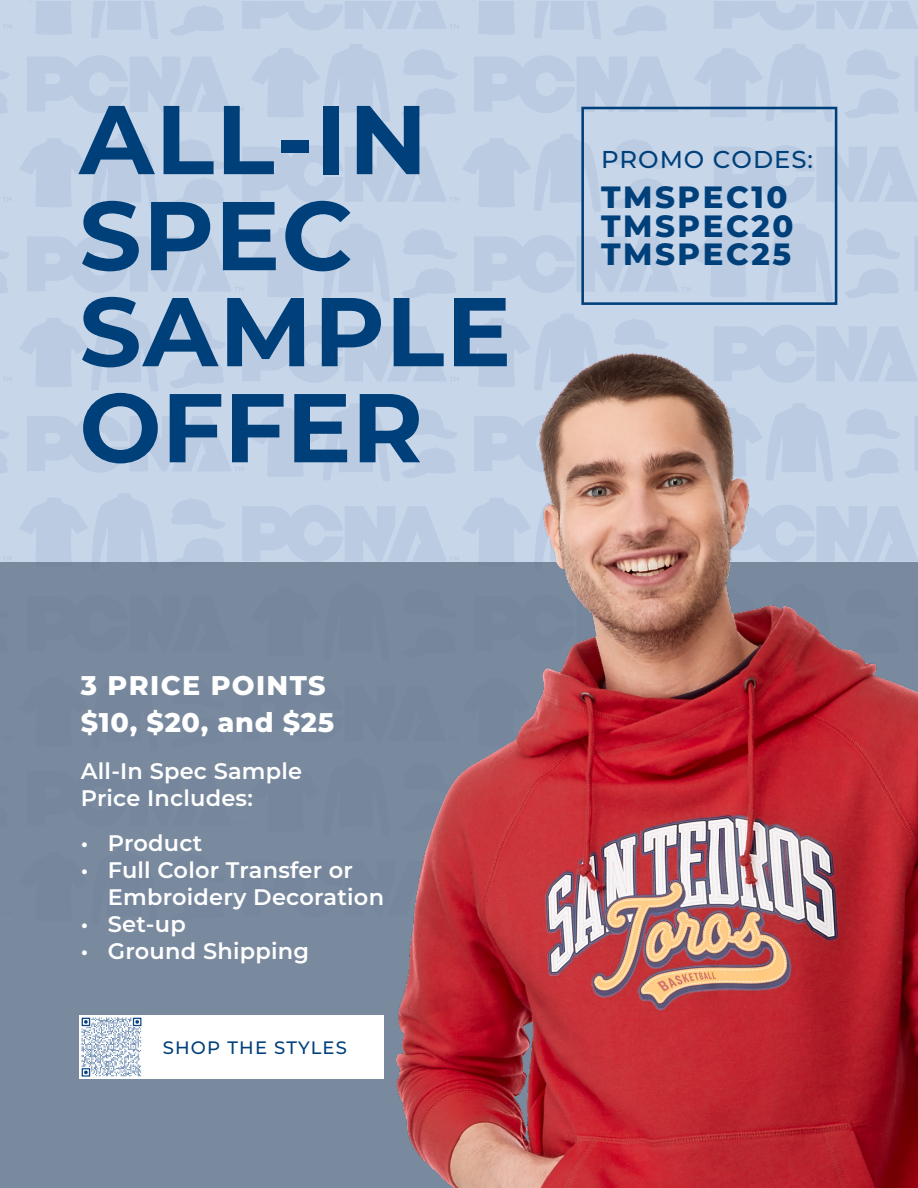
<style>
.page{position:relative;width:918px;height:1188px;background:#fff}
.page>*{position:absolute;margin:0;border:0;box-sizing:border-box;transform-origin:0 0}
.t1{font:700 97.5px/96px "Montserrat";letter-spacing:.015em;color:#00407a}
.t2{font:800 30.75px/28.7px "Montserrat";letter-spacing:.085em;color:#00407a}
.t3{font:800 27px/36.9px "Montserrat";letter-spacing:.05em;color:#fff}
.t4{font:500 24.45px "Montserrat";letter-spacing:.04em;color:#00407a}
.t5{font:600 22.5px/27px "Montserrat";letter-spacing:.01em;color:#fff}
.t6{font:500 18px "Montserrat";letter-spacing:.065em;color:#00407a}
</style>
<div class="page">
<div style="left:0;top:0;width:918px;height:936px;background:#c9d6ea"></div>
<svg style="left:0;top:92px;width:8px;height:22px"></svg>
<svg style="left:0;top:71px;width:9px;height:8px"></svg>
<svg style="left:3px;top:197px;width:9px;height:5px"></svg>
<svg style="left:20px;top:134px;width:138px;height:78px"></svg>
<svg style="left:170px;top:178px;width:54px;height:30px"></svg>
<svg style="left:171px;top:139px;width:54px;height:30px"></svg>
<svg style="left:242px;top:134px;width:359px;height:78px"></svg>
<svg style="left:613px;top:178px;width:54px;height:30px"></svg>
<svg style="left:614px;top:139px;width:54px;height:30px"></svg>
<svg style="left:714px;top:145px;width:204px;height:58px"></svg>
<svg style="left:3px;top:24px;width:9px;height:5px"></svg>
<svg style="left:27px;top:1px;width:891px;height:121px"></svg>
<svg style="left:27px;top:235px;width:217px;height:58px"></svg>
<svg style="left:251px;top:224px;width:139px;height:77px"></svg>
<svg style="left:402px;top:268px;width:54px;height:30px"></svg>
<svg style="left:403px;top:229px;width:54px;height:30px"></svg>
<svg style="left:474px;top:224px;width:359px;height:77px"></svg>
<svg style="left:845px;top:268px;width:54px;height:30px"></svg>
<svg style="left:846px;top:229px;width:54px;height:30px"></svg>
<svg style="left:0;top:272px;width:8px;height:21px"></svg>
<svg style="left:0;top:250px;width:9px;height:9px"></svg>
<svg style="left:915px;top:237px;width:3px;height:54px"></svg>
<svg style="left:3px;top:377px;width:9px;height:4px"></svg>
<svg style="left:20px;top:314px;width:138px;height:77px"></svg>
<svg style="left:170px;top:358px;width:54px;height:30px"></svg>
<svg style="left:171px;top:319px;width:54px;height:30px"></svg>
<svg style="left:242px;top:314px;width:354px;height:69px"></svg>
<svg style="left:614px;top:319px;width:54px;height:30px"></svg>
<svg style="left:714px;top:325px;width:193px;height:26px"></svg>
<svg style="left:27px;top:415px;width:217px;height:58px"></svg>
<svg style="left:251px;top:404px;width:139px;height:77px"></svg>
<svg style="left:0;top:452px;width:8px;height:21px"></svg>
<svg style="left:0;top:430px;width:9px;height:9px"></svg>
<svg style="left:4px;top:557px;width:8px;height:4px"></svg>
<svg style="left:20px;top:493px;width:137px;height:69px"></svg>
<svg style="left:171px;top:537px;width:53px;height:25px"></svg>
<svg style="left:171px;top:498px;width:54px;height:31px"></svg>
<svg style="left:242px;top:505px;width:148px;height:57px"></svg>
<div style="left:0;top:562px;width:918px;height:626px;background:#798a9f"></div>
<div style="left:79px;top:1015px;width:305px;height:64px;background:#fff"></div>
<img style="left:81px;top:1017px;width:61px;height:60px">
<img style="left:390px;top:351px;width:528px;height:837px">
<div style="left:581px;top:107px;width:256px;height:198px;border:3px solid #00407a"></div>
<h1 class="t1" style="left:79px;top:87px;width:434px">ALL-IN<br>SPEC<br>SAMPLE<br>OFFER</h1>
<p class="t3" style="left:81px;top:666px;width:255px">3 PRICE POINTS $10, $20, and $25</p>
<p class="t5" style="left:81px;top:757px;width:223px">All-In Spec Sample<br>Price Includes:</p>
<p class="t5" style="left:81px;top:829px;width:123px">• Product</p>
<p class="t5" style="left:108px;top:856px;width:278px;text-indent:-27px">• Full Color Transfer or<br>Embroidery Decoration</p>
<p class="t5" style="left:81px;top:910px;width:107px">• Set-up</p>
<p class="t5" style="left:81px;top:937px;width:230px">• Ground Shipping</p>
<p class="t6" style="left:163px;top:1035px;width:186px">SHOP THE STYLES</p>
<p class="t4" style="left:601px;top:142px;width:214px">PROMO CODES:</p>
<h2 class="t2" style="left:601px;top:181px;width:194px">TMSPEC10<br>TMSPEC20<br>TMSPEC25</h2>
</div>
